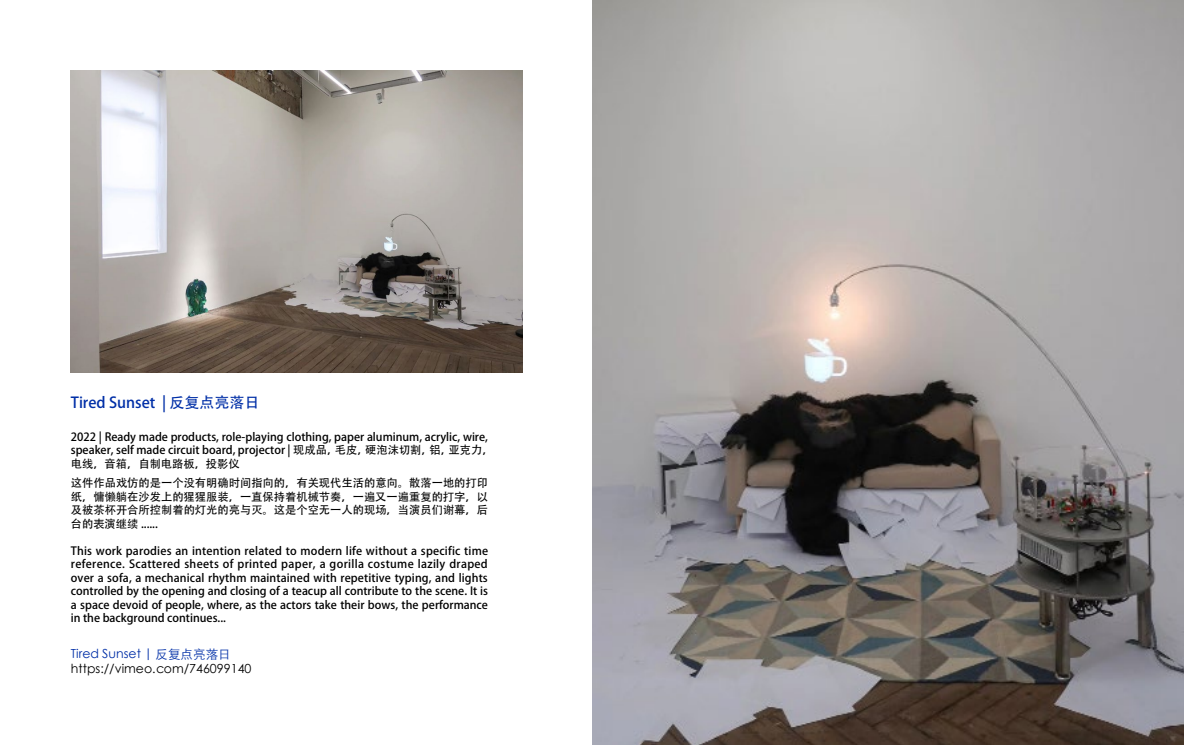
<style>
.page{position:relative;width:1184px;height:745px;background:#fff}
.page>*{position:absolute;margin:0;border:0;box-sizing:border-box;transform-origin:0 0}
.t1{font:15px "Adobe Heiti Std";color:#002fa7}
.t2{font:12.5px "ST Xihei";color:#000}
.t3{font:12.5px "ST Xihei";color:#002fa7}
.t4{font:11.25px/13.5px "Adobe Heiti Std";color:#000;text-align:justify}
</style>
<div class="page">
<img style="left:592px;top:0;width:591px;height:744px">
<img style="left:71px;top:71px;width:452px;height:301px">
<h1 class="t1" style="left:71px;top:393px;width:190px">Tired Sunset | 反复点亮落日</h1>
<p class="t4" style="left:71px;top:430px;width:424px;text-align:left">2022 | Ready made products, role-playing clothing, paper aluminum, acrylic, wire, speaker, self made circuit board, projector | 现成品，毛皮，硬泡沫切割，铝，亚克力，电线，音箱，自制电路板，投影仪</p>
<p class="t4" style="left:71px;top:476px;width:419px">这件作品戏仿的是一个没有明确时间指向的，有关现代生活的意向。散落一地的打印纸，慵懒躺在沙发上的猩猩服装，一直保持着机械节奏，一遍又一遍重复的打字，以及被茶杯开合所控制着的灯光的亮与灭。这是个空无一人的现场，当演员们谢幕，后台的表演继续 ......</p>
<p class="t4" style="left:71px;top:543px;width:419px">This work parodies an intention related to modern life without a specific time reference. Scattered sheets of printed paper, a gorilla costume lazily draped over a sofa, a mechanical rhythm maintained with repetitive typing, and lights controlled by the opening and closing of a teacup all contribute to the scene. It is a space devoid of people, where, as the actors take their bows, the performance in the background continues...</p>
<p class="t3" style="left:71px;top:644px;width:161px">Tired Sunset | 反复点亮落日</p>
<p class="t2" style="left:71px;top:659px;width:182px">https://vimeo.com/746099140</p>
</div>
